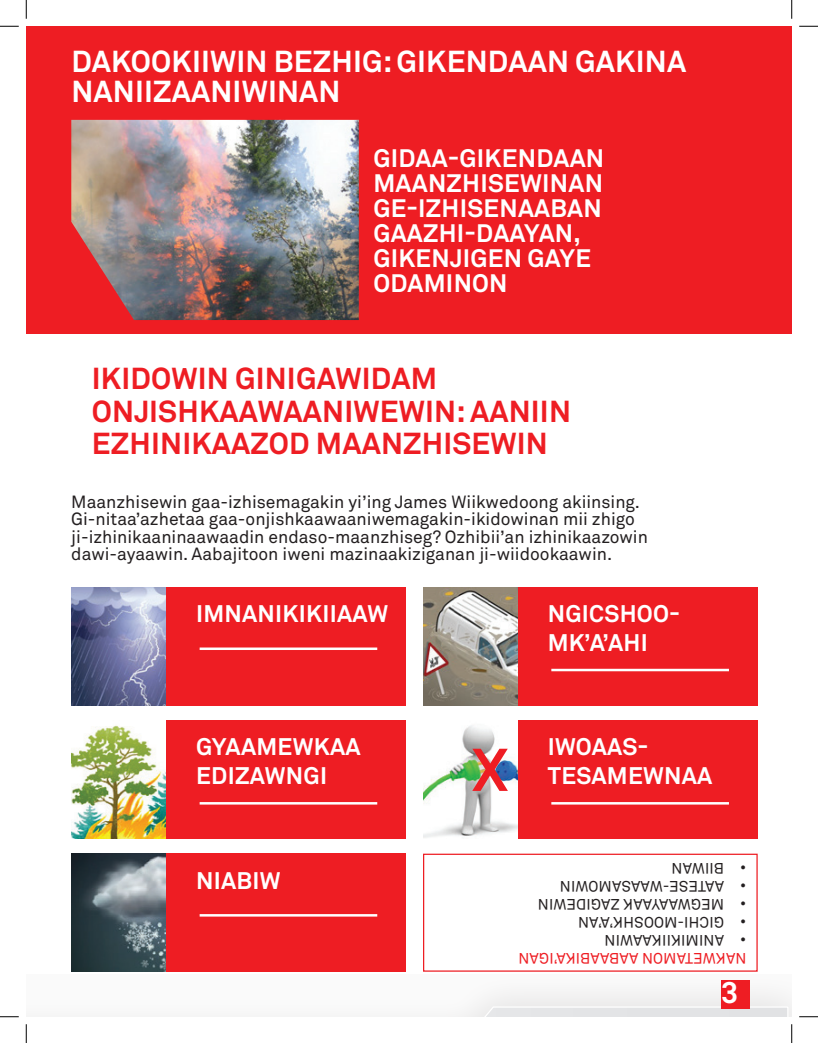
<style>
.page{position:relative;width:818px;height:1043px;background:#fff}
.page>*{position:absolute;margin:0;border:0;box-sizing:border-box;transform-origin:0 0}
.header_24p{font:700 30px/32.5px "Akkurat Std";letter-spacing:.005em;color:#ee1d23}
.header_24p-2{font:700 30px/30px "Akkurat Std";letter-spacing:.005em;color:#fff}
.header_20p{font:700 25px/25px "Akkurat Std";letter-spacing:.01em;color:#fff}
.t1{font:700 23.75px/28.5px "Akkurat Std";letter-spacing:.01em;color:#fff}
.text_14p{font:17.5px/17.5px "Akkurat Std";color:#231f20}
.t2{font:15px "Akkurat Std";letter-spacing:.01em;color:#231f20}
.t3{font:15px "Akkurat Std";letter-spacing:.01em;color:#ee1d23}
</style>
<div class="page">
<div style="left:26px;top:974px;width:765px;height:42px;background:#fafafa"></div>
<svg style="left:475px;top:1005px;width:312px;height:11px"></svg>
<div style="left:721px;top:979px;width:28px;height:29px;background:#ee1d23"></div>
<div style="left:26px;top:26px;width:765px;height:307px;background:#ee1d23"></div>
<img style="left:71px;top:120px;width:288px;height:200px">
<div style="left:71px;top:587px;width:335px;height:118px;background:#ee1d23"></div>
<img style="left:71px;top:587px;width:95px;height:118px">
<hr style="left:200px;top:647px;width:177px;height:3px;background:#fff">
<div style="left:423px;top:587px;width:334px;height:118px;background:#ee1d23"></div>
<img style="left:423px;top:587px;width:94px;height:118px">
<hr style="left:551px;top:668px;width:178px;height:3px;background:#fff">
<div style="left:71px;top:720px;width:335px;height:118px;background:#ee1d23"></div>
<img style="left:71px;top:720px;width:95px;height:118px">
<hr style="left:200px;top:802px;width:177px;height:2px;background:#fff">
<div style="left:71px;top:853px;width:335px;height:118px;background:#ee1d23"></div>
<img style="left:71px;top:853px;width:95px;height:118px">
<hr style="left:200px;top:914px;width:177px;height:2px;background:#fff">
<div style="left:423px;top:720px;width:334px;height:118px;background:#ee1d23"></div>
<img style="left:423px;top:720px;width:94px;height:118px">
<hr style="left:551px;top:802px;width:178px;height:2px;background:#fff">
<div style="left:423px;top:853px;width:334px;height:118px;border:1px solid #ee1d23"></div>
<svg style="left:472px;top:748px;width:36px;height:43px"></svg>
<svg style="left:0;top:25px;width:19px;height:2px"></svg>
<svg style="left:799px;top:25px;width:19px;height:2px"></svg>
<svg style="left:0;top:1016px;width:19px;height:1px"></svg>
<svg style="left:799px;top:1016px;width:19px;height:1px"></svg>
<svg style="left:25px;top:0;width:2px;height:19px"></svg>
<svg style="left:25px;top:1024px;width:2px;height:18px"></svg>
<svg style="left:791px;top:0;width:1px;height:19px"></svg>
<svg style="left:791px;top:1024px;width:1px;height:18px"></svg>
<p class="header_24p-2" style="left:71px;top:46px;width:616px">DAKOOKIIWIN BEZHIG: GIKENDAAN GAKINA<br>NANIIZAANIWINAN</p>
<p class="header_20p" style="left:373px;top:145px;width:232px">GIDAA-GIKENDAAN<br>MAANZHISEWINAN<br>GE-IZHISENAABAN<br>GAAZHI-DAAYAN,<br>GIKENJIGEN GAYE<br>ODAMINON</p>
<p class="header_24p" style="left:92px;top:362px;width:480px">IKIDOWIN GINIGAWIDAM<br>ONJISHKAAWAANIWEWIN: AANIIN<br>EZHINIKAAZOD MAANZHISEWIN</p>
<p class="text_14p" style="left:71px;top:493px;width:578px">Maanzhisewin gaa-izhisemagakin yi’ing James Wiikwedoong akiinsing.<br>Gi-nitaa’azhetaa gaa-onjishkaawaaniwemagakin-ikidowinan mii zhigo ji-izhinikaaninaawaadin endaso-maanzhiseg? Ozhibii’an izhinikaazowin dawi-ayaawin. Aabajitoon iweni mazinaakiziganan ji-wiidookaawin.</p>
<p class="t1" style="left:196px;top:599px;width:194px">IMNANIKIKIIAAW</p>
<p class="t1" style="left:196px;top:732px;width:166px">GYAAMEWKAA<br>EDIZAWNGI</p>
<p class="t1" style="left:196px;top:865px;width:86px">NIABIW</p>
<p class="t1" style="left:547px;top:599px;width:134px">NGICSHOO-<br>MK’A’AHI</p>
<p class="t1" style="left:547px;top:732px;width:166px">IWOAAS-<br>TESAMEWNAA</p>
<p class="t2" style="left:724px;top:876px;width:54px;rotate:-180deg">BIIWAN</p>
<p class="t2" style="left:746px;top:876px;width:8px;rotate:-180deg">•</p>
<p class="t2" style="left:724px;top:894px;width:166px;rotate:-180deg">AATESE-WAASAMOWIN</p>
<p class="t2" style="left:746px;top:894px;width:8px;rotate:-180deg">•</p>
<p class="t2" style="left:724px;top:912px;width:188px;rotate:-180deg">MEGWAAYAAK ZAGIDEWIN</p>
<p class="t2" style="left:746px;top:912px;width:8px;rotate:-180deg">•</p>
<p class="t2" style="left:724px;top:930px;width:147px;rotate:-180deg">GICHI-MOOSHK’A’AN</p>
<p class="t2" style="left:746px;top:930px;width:8px;rotate:-180deg">•</p>
<p class="t2" style="left:724px;top:948px;width:121px;rotate:-180deg">ANIMIKIIKAAWIN</p>
<p class="t2" style="left:746px;top:948px;width:8px;rotate:-180deg">•</p>
<p class="t3" style="left:746px;top:966px;width:230px;rotate:-180deg">NAKWETAMON AABAABIKA’IGAN</p>
<h1 class="header_24p-2" style="left:721px;top:977px;width:19px">3</h1>
</div>
